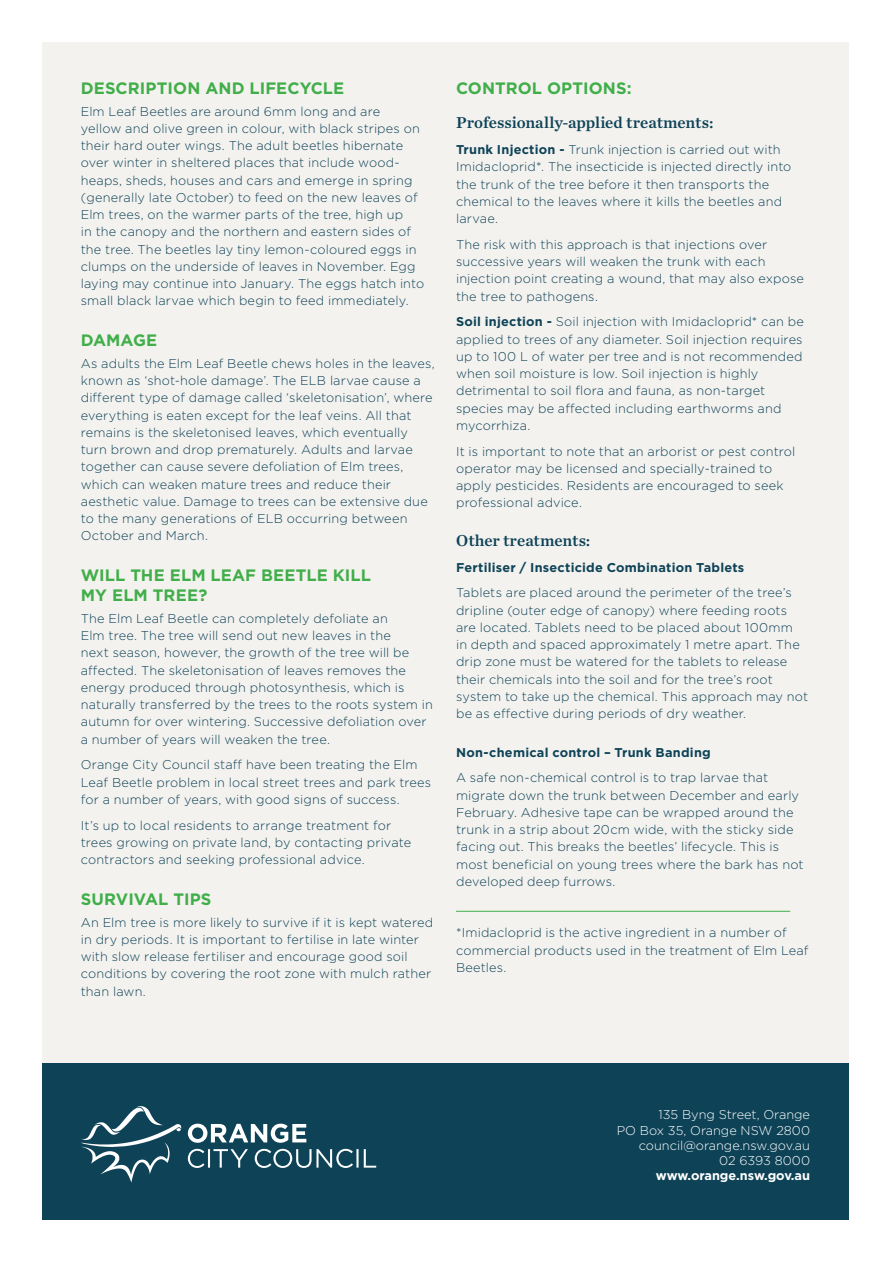
<style>
.page{position:relative;width:893px;height:1263px;background:#fff}
.page>*{position:absolute;margin:0;border:0;box-sizing:border-box;transform-origin:0 0}
.SUB{font:700 16.5px/19.8px "Gotham";letter-spacing:.005em;color:#40ae49}
.serif{font:16.5px "Chronicle Text G1 Semi";color:#0e4357}
.BODY{font:300 12.75px/17.2px "Gotham";letter-spacing:.01em;color:#0e4357}
.t1{font:300 12.75px "Gotham";color:#fff}
.bold{font:700 12.75px "Gotham";letter-spacing:.02em;color:#0e4357}
.t2{font:700 12.75px "Gotham";color:#fff}
.s1{font-weight:700}
</style>
<div class="page">
<div style="left:34px;top:43px;width:825px;height:1197px;background:#f4f2ef"></div>
<hr style="left:456px;top:911px;width:334px;height:1px;background:#40ae49">
<div style="left:25px;top:1063px;width:825px;height:157px;background:#0e4357"></div>
<div style="left:0;top:0;width:42px;height:1263px;background:#fff"></div>
<div style="left:850px;top:0;width:43px;height:1263px;background:#fff"></div>
<div style="left:0;top:1220px;width:893px;height:43px;background:#fff"></div>
<svg style="left:81px;top:1106px;width:101px;height:76px"></svg>
<svg style="left:188px;top:1149px;width:188px;height:19px"></svg>
<svg style="left:188px;top:1124px;width:118px;height:19px"></svg>
<p class="SUB" style="left:81px;top:78px;width:265px">DESCRIPTION AND LIFECYCLE</p>
<p class="BODY" style="left:81px;top:102px;width:345px">Elm Leaf Beetles are around 6mm long and are<br>yellow and olive green in colour, with black stripes on their hard outer wings. The adult beetles hibernate over winter in sheltered places that include wood&shy;heaps, sheds, houses and cars and emerge in spring (generally late October) to feed on the new leaves of Elm trees, on the warmer parts of the tree, high up<br>in the canopy and the northern and eastern sides of the tree. The beetles lay tiny lemon-coloured eggs in clumps on the underside of leaves in November. Egg laying may continue into January. The eggs hatch into small black larvae which begin to feed immediately.</p>
<p class="SUB" style="left:81px;top:330px;width:78px">DAMAGE</p>
<p class="BODY" style="left:81px;top:354px;width:355px">As adults the Elm Leaf Beetle chews holes in the leaves, known as ‘shot-hole damage’. The ELB larvae cause a different type of damage called ‘skeletonisation’, where everything is eaten except for the leaf veins. All that remains is the skeletonised leaves, which eventually turn brown and drop prematurely. Adults and larvae together can cause severe defoliation of Elm trees, which can weaken mature trees and reduce their aesthetic value. Damage to trees can be extensive due to the many generations of ELB occurring between October and March.</p>
<p class="SUB" style="left:81px;top:566px;width:292px">WILL THE ELM LEAF BEETLE KILL<br>MY ELM TREE?</p>
<p class="BODY" style="left:81px;top:609px;width:354px">The Elm Leaf Beetle can completely defoliate an<br>Elm tree. The tree will send out new leaves in the<br>next season, however, the growth of the tree will be affected. The skeletonisation of leaves removes the energy produced through photosynthesis, which is naturally transferred by the trees to the roots system in autumn for over wintering. Successive defoliation over a number of years will weaken the tree.</p>
<p class="BODY" style="left:81px;top:756px;width:352px">Orange City Council staff have been treating the Elm<br>Leaf Beetle problem in local street trees and park trees for a number of years, with good signs of success.</p>
<p class="BODY" style="left:81px;top:816px;width:332px">It’s up to local residents to arrange treatment for trees growing on private land, by contacting private contractors and seeking professional advice.</p>
<p class="SUB" style="left:81px;top:889px;width:132px">SURVIVAL TIPS</p>
<p class="BODY" style="left:81px;top:913px;width:354px">An Elm tree is more likely to survive if it is kept watered in dry periods. It is important to fertilise in late winter with slow release fertiliser and encourage good soil conditions by covering the root zone with mulch rather than lawn.</p>
<p class="SUB" style="left:456px;top:78px;width:177px">CONTROL OPTIONS:</p>
<p class="serif" style="left:456px;top:110px;width:259px">Professionally-applied treatments:</p>
<p class="BODY" style="left:456px;top:141px;width:337px"><span class="s1">Trunk Injection -</span> Trunk injection is carried out with Imidacloprid*. The insecticide is injected directly into the trunk of the tree before it then transports the chemical to the leaves where it kills the beetles and larvae.</p>
<p class="BODY" style="left:456px;top:235px;width:349px">The risk with this approach is that injections over successive years will weaken the trunk with each injection point creating a wound, that may also expose the tree to pathogens.</p>
<p class="BODY" style="left:456px;top:313px;width:349px"><span class="s1">Soil injection -</span> Soil injection with Imidacloprid* can be applied to trees of any diameter. Soil injection requires up to 100 L of water per tree and is not recommended when soil moisture is low. Soil injection is highly detrimental to soil flora and fauna, as non-target species may be affected including earthworms and mycorrhiza.</p>
<p class="BODY" style="left:456px;top:442px;width:341px">It is important to note that an arborist or pest control operator may be licensed and specially-trained to apply pesticides. Residents are encouraged to seek professional advice.</p>
<p class="serif" style="left:456px;top:527px;width:136px">Other treatments:</p>
<p class="bold" style="left:456px;top:559px;width:290px">Fertiliser / Insecticide Combination Tablets</p>
<p class="BODY" style="left:456px;top:584px;width:354px">Tablets are placed around the perimeter of the tree’s dripline (outer edge of canopy) where feeding roots are located. Tablets need to be placed about 100mm<br>in depth and spaced approximately 1 metre apart. The drip zone must be watered for the tablets to release their chemicals into the soil and for the tree’s root system to take up the chemical. This approach may not be as effective during periods of dry weather.</p>
<p class="bold" style="left:456px;top:744px;width:256px">Non-chemical control – Trunk Banding</p>
<p class="BODY" style="left:456px;top:769px;width:349px">A safe non-chemical control is to trap larvae that migrate down the trunk between December and early February. Adhesive tape can be wrapped around the trunk in a strip about 20cm wide, with the sticky side facing out. This breaks the beetles’ lifecycle. This is most beneficial on young trees where the bark has not developed deep furrows.</p>
<p class="BODY" style="left:456px;top:924px;width:354px">*Imidacloprid is the active ingredient in a number of commercial products used in the treatment of Elm Leaf<br>Beetles.</p>
<p class="t1" style="left:659px;top:1107px;width:153px">135 Byng Street, Orange</p>
<p class="t1" style="left:617px;top:1122px;width:195px">PO Box 35, Orange NSW 2800</p>
<p class="t1" style="left:639px;top:1137px;width:173px">council@orange.nsw.gov.au</p>
<p class="t1" style="left:719px;top:1152px;width:92px">02 6393 8000</p>
<p class="t2" style="left:656px;top:1167px;width:156px">www.orange.nsw.gov.au</p>
</div>
